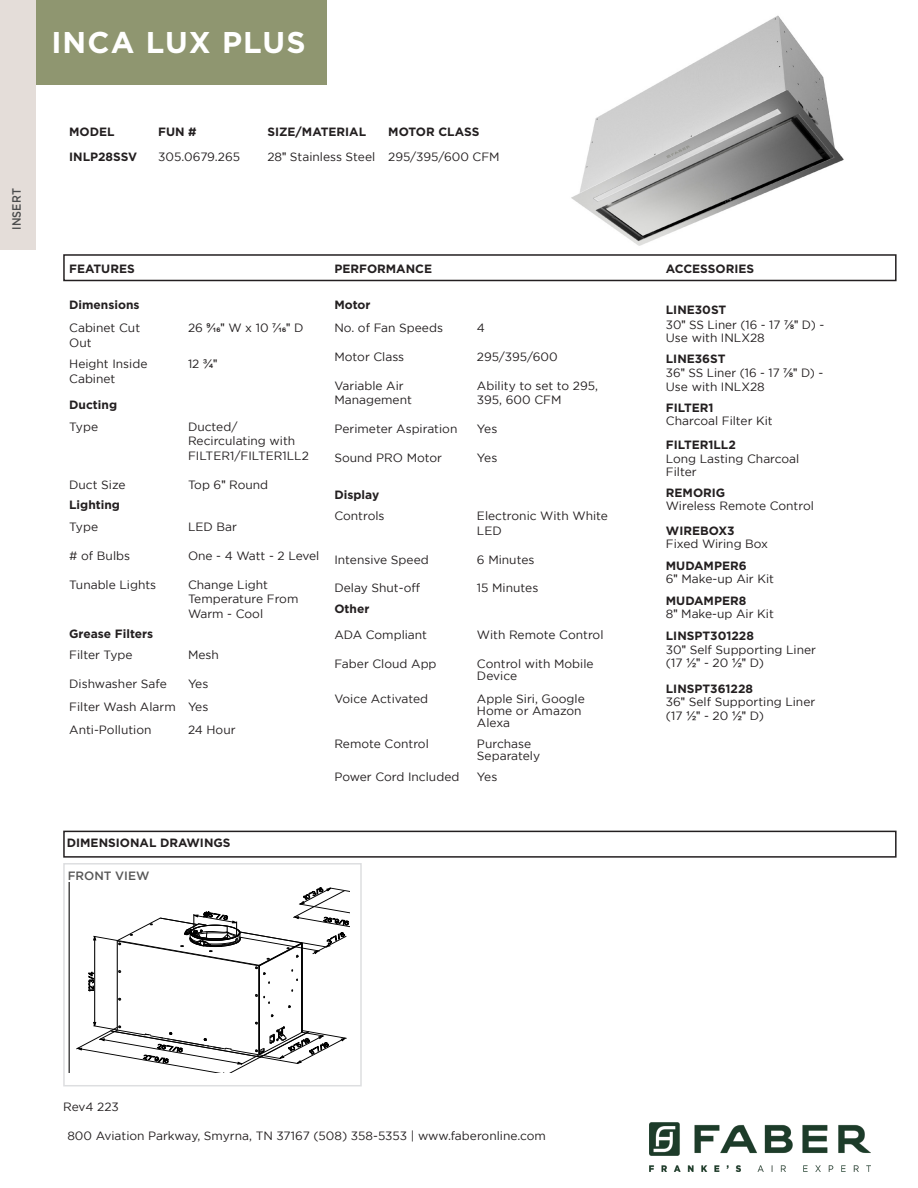
<style>
.page{position:relative;width:918px;height:1188px;background:#fff}
.page>*{position:absolute;margin:0;border:0;box-sizing:border-box;transform-origin:0 0}
.t1{font:700 30px "Gotham";letter-spacing:.04em;color:#fff}
.t2{font:12px/14.4px "Gotham";color:#231f20}
.t3{font:700 12px "Gotham";color:#231f20}
.t4{font:12px "Arial";color:#231f20}
.t5{font:500 12px "Gotham";color:#575757}
.t6{font:500 12px "Gotham";letter-spacing:.01em;color:#4b4c4d;scale:.9 1}
.s1{font-family:"Arial"}
.s2{font-family:"Gotham"}
</style>
<div class="page">
<div style="left:63px;top:863px;width:299px;height:223px;border:2px solid #dddee0"></div>
<img style="left:650px;top:1122px;width:220px;height:49px">
<div style="left:63px;top:254px;width:834px;height:27px;border:2px solid #231f20"></div>
<div style="left:31px;top:0;width:296px;height:84px;background:#8f9670"></div>
<div style="left:0;top:0;width:36px;height:249px;background:#e4ddd9"></div>
<div style="left:63px;top:831px;width:834px;height:27px;border:2px solid #231f20"></div>
<img style="left:571px;top:15px;width:273px;height:231px">
<hr style="left:69px;top:883px;width:1px;height:189px;background:#000">
<svg style="left:76px;top:887px;width:274px;height:185px"></svg>
<p class="t6" style="left:10px;top:230px;width:48px;rotate:-90deg">INSERT</p>
<p class="t1" style="left:51px;top:25px;width:256px">INCA LUX PLUS</p>
<p class="t3" style="left:69px;top:125px;width:47px">MODEL</p>
<p class="t3" style="left:158px;top:125px;width:40px">FUN #</p>
<p class="t3" style="left:267px;top:125px;width:100px">SIZE/MATERIAL</p>
<p class="t3" style="left:388px;top:125px;width:93px">MOTOR CLASS</p>
<p class="t3" style="left:69px;top:150px;width:69px">INLP28SSV</p>
<p class="t2" style="left:158px;top:150px;width:83px">305.0679.265</p>
<p class="t2" style="left:267px;top:150px;width:109px">28<span class="s1">ʺ</span> Stainless Steel</p>
<p class="t2" style="left:388px;top:150px;width:113px">295/395/600 CFM</p>
<p class="t3" style="left:69px;top:262px;width:67px">FEATURES</p>
<p class="t3" style="left:69px;top:298px;width:72px">Dimensions</p>
<p class="t2" style="left:69px;top:321px;width:72px">Cabinet Cut<br>Out</p>
<p class="t4" style="left:188px;top:320px;width:117px"><span class="s2">26</span> 9/16ʺ <span class="s2">W x 10</span> 7/16ʺ <span class="s2">D</span></p>
<p class="t2" style="left:69px;top:357px;width:80px">Height Inside<br>Cabinet</p>
<p class="t4" style="left:188px;top:356px;width:31px"><span class="s2">12</span> 3/4ʺ</p>
<p class="t3" style="left:69px;top:398px;width:49px">Ducting</p>
<p class="t2" style="left:69px;top:419px;width:30px">Type</p>
<p class="t2" style="left:188px;top:419px;width:51px">Ducted/</p>
<p class="t2" style="left:188px;top:434px;width:122px">Recirculating with<br>FILTER1/FILTER1LL2</p>
<p class="t2" style="left:188px;top:477px;width:82px">Top 6<span class="s1">ʺ</span> Round</p>
<p class="t2" style="left:69px;top:477px;width:58px">Duct Size</p>
<p class="t3" style="left:69px;top:498px;width:52px">Lighting</p>
<p class="t2" style="left:69px;top:520px;width:30px">Type</p>
<p class="t2" style="left:69px;top:548px;width:62px"># of Bulbs</p>
<p class="t2" style="left:69px;top:577px;width:89px">Tunable Lights</p>
<p class="t3" style="left:69px;top:627px;width:85px">Grease Filters</p>
<p class="t2" style="left:69px;top:647px;width:65px">Filter Type</p>
<p class="t2" style="left:69px;top:676px;width:99px">Dishwasher Safe</p>
<p class="t2" style="left:188px;top:520px;width:50px">LED Bar</p>
<p class="t2" style="left:188px;top:548px;width:133px">One - 4 Watt - 2 Level</p>
<p class="t2" style="left:188px;top:577px;width:112px">Change Light<br>Temperature From<br>Warm - Cool</p>
<p class="t2" style="left:188px;top:647px;width:32px">Mesh</p>
<p class="t2" style="left:188px;top:676px;width:22px">Yes</p>
<p class="t2" style="left:69px;top:699px;width:108px">Filter Wash Alarm</p>
<p class="t2" style="left:188px;top:699px;width:22px">Yes</p>
<p class="t2" style="left:69px;top:722px;width:84px">Anti-Pollution</p>
<p class="t2" style="left:188px;top:722px;width:49px">24 Hour</p>
<p class="t3" style="left:334px;top:262px;width:99px">PERFORMANCE</p>
<p class="t3" style="left:334px;top:298px;width:38px">Motor</p>
<p class="t2" style="left:334px;top:321px;width:110px">No. of Fan Speeds</p>
<p class="t2" style="left:334px;top:349px;width:71px">Motor Class</p>
<p class="t2" style="left:334px;top:378px;width:71px">Variable Air</p>
<p class="t2" style="left:334px;top:393px;width:79px">Management</p>
<p class="t2" style="left:334px;top:421px;width:124px">Perimeter Aspiration</p>
<p class="t2" style="left:334px;top:450px;width:109px">Sound PRO Motor</p>
<p class="t3" style="left:334px;top:487px;width:46px">Display</p>
<p class="t2" style="left:334px;top:509px;width:52px">Controls</p>
<p class="t2" style="left:334px;top:552px;width:96px">Intensive Speed</p>
<p class="t2" style="left:334px;top:581px;width:87px">Delay Shut-off</p>
<p class="t2" style="left:477px;top:321px;width:10px">4</p>
<p class="t2" style="left:477px;top:349px;width:82px">295/395/600</p>
<p class="t2" style="left:477px;top:378px;width:123px">Ability to set to 295,<br>395, 600 CFM</p>
<p class="t2" style="left:477px;top:421px;width:22px">Yes</p>
<p class="t2" style="left:477px;top:450px;width:22px">Yes</p>
<p class="t2" style="left:477px;top:509px;width:133px">Electronic With White<br>LED</p>
<p class="t2" style="left:477px;top:552px;width:59px">6 Minutes</p>
<p class="t2" style="left:477px;top:581px;width:63px">15 Minutes</p>
<p class="t3" style="left:334px;top:602px;width:37px">Other</p>
<p class="t2" style="left:334px;top:627px;width:94px">ADA Compliant</p>
<p class="t2" style="left:477px;top:627px;width:128px">With Remote Control</p>
<p class="t2" style="left:334px;top:656px;width:104px">Faber Cloud App</p>
<p class="t2" style="left:477px;top:657px;width:118px;line-height:12px">Control with Mobile<br>Device</p>
<p class="t2" style="left:334px;top:692px;width:95px">Voice Activated</p>
<p class="t2" style="left:477px;top:693px;width:109px;line-height:12px">Apple Siri, Google<br>Home or Amazon<br>Alexa</p>
<p class="t2" style="left:334px;top:736px;width:96px">Remote Control</p>
<p class="t2" style="left:477px;top:738px;width:65px;line-height:12px">Purchase<br>Separately</p>
<p class="t2" style="left:334px;top:769px;width:126px">Power Cord Included</p>
<p class="t2" style="left:477px;top:769px;width:22px">Yes</p>
<p class="t3" style="left:67px;top:836px;width:165px">DIMENSIONAL DRAWINGS</p>
<p class="t5" style="left:68px;top:869px;width:83px">FRONT VIEW</p>
<p class="t3" style="left:666px;top:262px;width:90px">ACCESSORIES</p>
<p class="t3" style="left:666px;top:303px;width:62px">LINE30ST</p>
<p class="t2" style="left:666px;top:317px;width:160px;line-height:13.5px">30<span class="s1">ʺ</span> SS Liner (16 - 17 <span class="s1">7/8"</span> D) -<br>Use with INLX28</p>
<p class="t3" style="left:666px;top:352px;width:61px">LINE36ST</p>
<p class="t2" style="left:666px;top:366px;width:159px;line-height:13.5px">36<span class="s1">ʺ</span> SS Liner (16 - 17 <span class="s1">7/8"</span> D) -<br>Use with INLX28</p>
<p class="t3" style="left:666px;top:400px;width:49px">FILTER1</p>
<p class="t2" style="left:666px;top:413px;width:108px">Charcoal Filter Kit</p>
<p class="t3" style="left:666px;top:438px;width:72px">FILTER1LL2</p>
<p class="t2" style="left:666px;top:451px;width:135px;line-height:13.5px">Long Lasting Charcoal<br>Filter</p>
<p class="t3" style="left:666px;top:486px;width:61px">REMORIG</p>
<p class="t2" style="left:666px;top:499px;width:150px">Wireless Remote Control</p>
<p class="t3" style="left:666px;top:523px;width:70px">WIREBOX3</p>
<p class="t2" style="left:666px;top:537px;width:104px">Fixed Wiring Box</p>
<p class="t3" style="left:666px;top:559px;width:82px">MUDAMPER6</p>
<p class="t2" style="left:666px;top:572px;width:110px">6<span class="s1">ʺ</span> Make-up Air Kit</p>
<p class="t3" style="left:666px;top:594px;width:82px">MUDAMPER8</p>
<p class="t2" style="left:666px;top:607px;width:109px">8<span class="s1">ʺ</span> Make-up Air Kit</p>
<p class="t3" style="left:666px;top:629px;width:90px">LINSPT301228</p>
<p class="t2" style="left:666px;top:643px;width:152px;line-height:13.5px">30<span class="s1">ʺ</span> Self Supporting Liner (17 <span class="s1">½ʺ</span> - 20 <span class="s1">½ʺ</span> D)</p>
<p class="t3" style="left:666px;top:682px;width:89px">LINSPT361228</p>
<p class="t2" style="left:666px;top:695px;width:151px;line-height:13.5px">36<span class="s1">ʺ</span> Self Supporting Liner (17 <span class="s1">½ʺ</span> - 20 <span class="s1">½ʺ</span> D)</p>
<p class="t2" style="left:63px;top:1100px;width:57px">Rev4 223</p>
<p class="t2" style="left:67px;top:1128px;width:480px">800 Aviation Parkway, Smyrna, TN 37167 (508) 358-5353 | www.faberonline.com</p>
</div>
